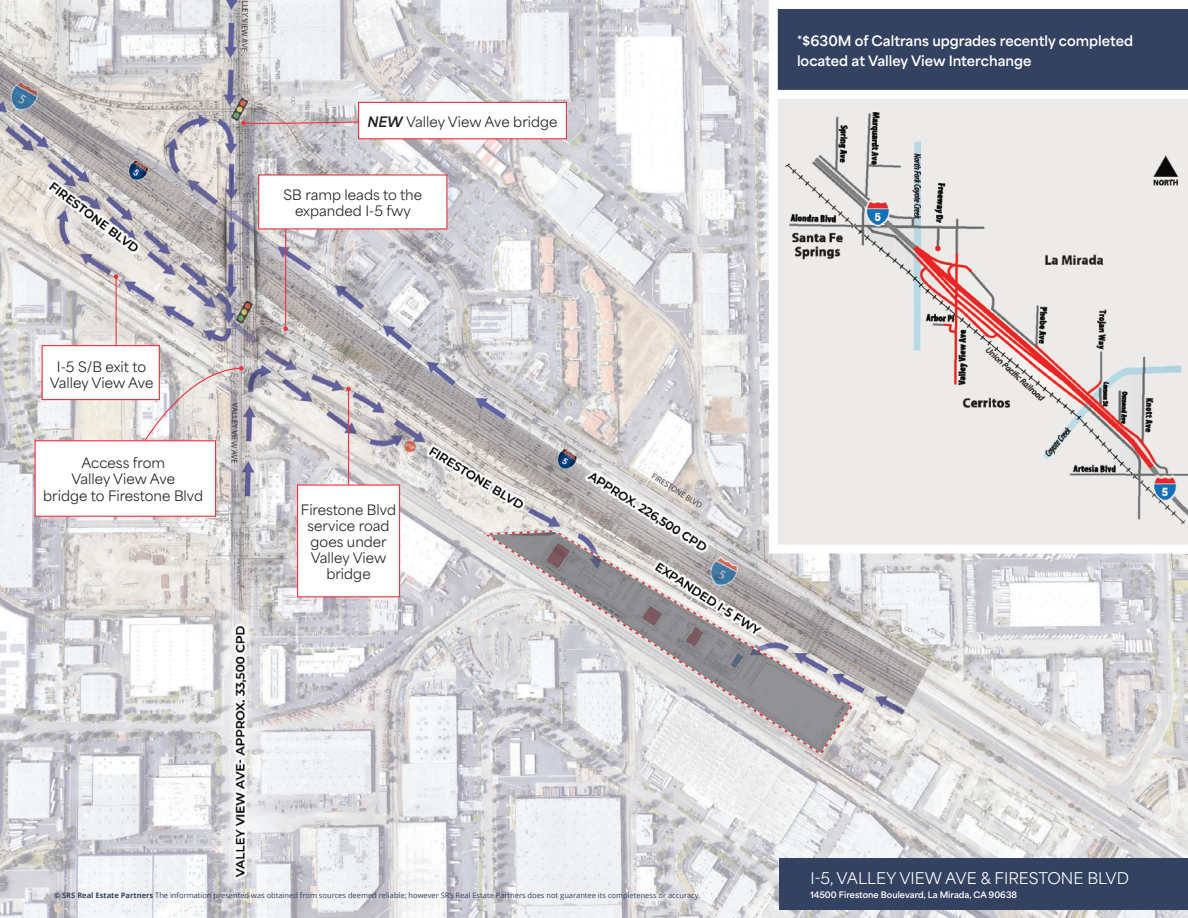
<style>
.page{position:relative;width:1188px;height:918px;background:#fff}
.page>*{position:absolute;margin:0;border:0;box-sizing:border-box;transform-origin:0 0}
.t1{font:15.15px "Area Normal";color:#fff}
.t2{font:13.5px/16.2px "Area Normal";color:#231f20;text-align:center}
.t3{font:700 13.5px/19.5px "Area Normal";color:#fff}
.t4{font:700 8.4px "Area Normal";color:#fff}
.t5{font:7.5px "Open Sans";color:#334261}
.s1{font-weight:700;font-style:italic}
.s2{font-weight:700}
</style>
<div class="page">
<img style="left:0;top:0;width:1188px;height:918px">
<svg style="left:769px;top:99px;width:419px;height:455px;background:#e3dedd"></svg>
<svg style="left:769px;top:0;width:419px;height:99px"></svg>
<hr style="left:348px;top:389px;width:1px;height:96px;background:#ee3340">
<svg style="left:346px;top:387px;width:5px;height:4px"></svg>
<div style="left:297px;top:484px;width:103px;height:113px;background:#fff;border:1px solid #ee3340"></div>
<div style="left:35px;top:440px;width:181px;height:77px;background:#fff;border:1px solid #ee3340"></div>
<div style="left:42px;top:345px;width:118px;height:55px;background:#fff;border:1px solid #ee3340"></div>
<div style="left:258px;top:174px;width:189px;height:56px;background:#fff"></div>
<div style="left:358px;top:102px;width:209px;height:37px;background:#fff;border:1px solid #ee3340"></div>
<svg style="left:145px;top:366px;width:99px;height:75px"></svg>
<hr style="left:116px;top:277px;width:1px;height:68px;background:#ee3340">
<svg style="left:114px;top:274px;width:4px;height:5px"></svg>
<hr style="left:285px;top:230px;width:1px;height:99px;background:#ee3340">
<svg style="left:283px;top:327px;width:5px;height:4px"></svg>
<svg style="left:241px;top:121px;width:118px;height:4px"></svg>
<div style="left:780px;top:859px;width:408px;height:51px;background:#334261"></div>
<p class="t2" style="left:50px;top:357px;width:105px">I-5 S/B exit to<br>Valley View Ave</p>
<p class="t2" style="left:81px;top:453px;width:85px">Access from</p>
<p class="t2" style="left:71px;top:469px;width:105px">Valley View Ave</p>
<p class="t2" style="left:43px;top:486px;width:162px">bridge to Firestone Blvd</p>
<p class="t2" style="left:367px;top:113px;width:192px"><span class="s1">NEW</span> Valley View Ave bridge</p>
<p class="t2" style="left:283px;top:185px;width:140px">SB ramp leads to the expanded I-5 fwy</p>
<p class="t2" style="left:301px;top:500px;width:97px">Firestone Blvd</p>
<p class="t2" style="left:308px;top:516px;width:83px">service road goes under<br>Valley View bridge</p>
<p class="t3" style="left:797px;top:30px;width:338px">*$630M of Caltrans upgrades recently completed located at Valley View Interchange</p>
<p class="t1" style="left:810px;top:865px;width:320px">I-5, VALLEY VIEW AVE &amp; FIRESTONE BLVD</p>
<p class="t5" style="left:54px;top:891px;width:648px"><span class="s2">© SRS Real Estate Partners</span> The information presented was obtained from sources deemed reliable; however SRS Real Estate Partners does not guarantee its completeness or accuracy.</p>
<p class="t4" style="left:810px;top:888px;width:208px">14500 Firestone Boulevard, La Mirada, CA 90638</p>
</div>
